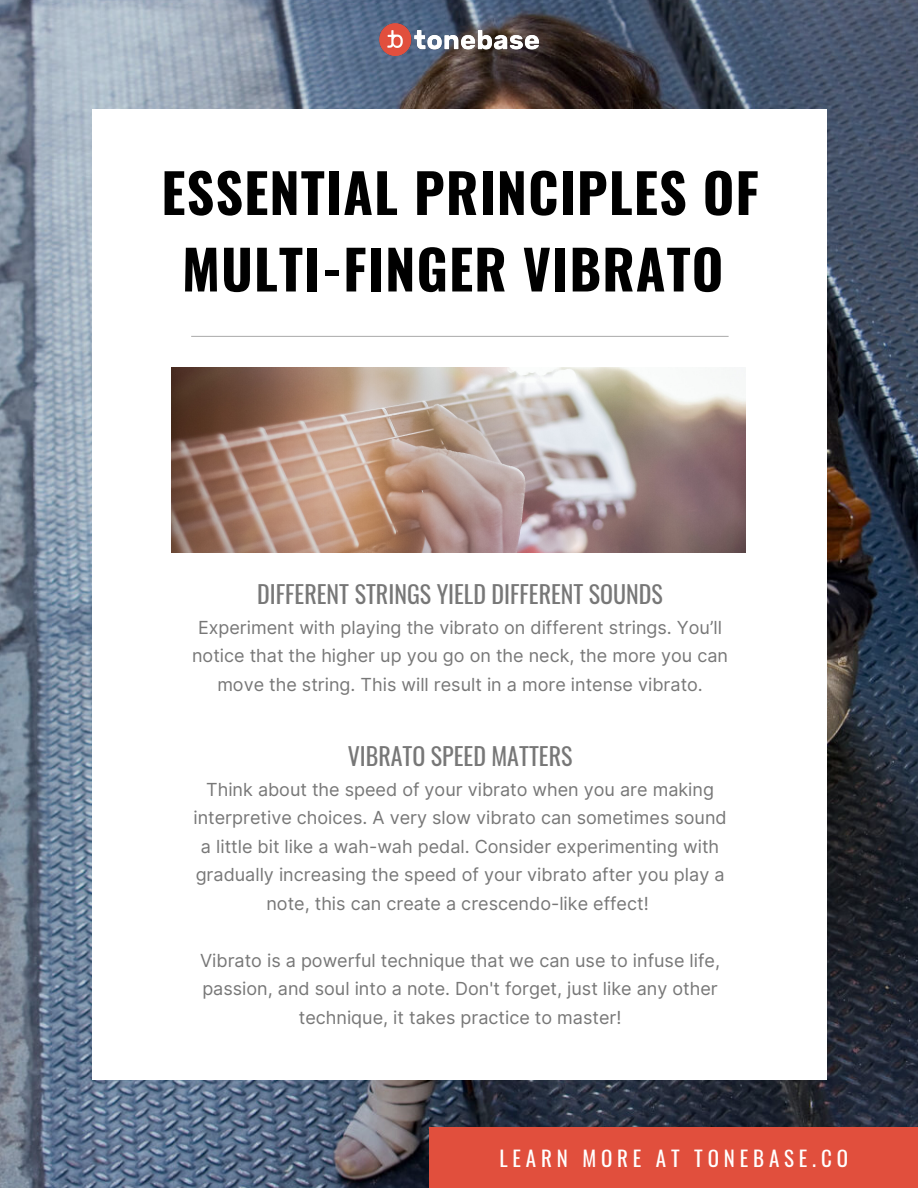
<style>
.page{position:relative;width:918px;height:1188px;background:#fff}
.page>*{position:absolute;margin:0;border:0;box-sizing:border-box;transform-origin:0 0}
.t1{font:700 54px/76.5px "Oswald";letter-spacing:.02em;color:#000;text-align:center}
.t2{font:24px "Oswald";color:#777}
.t3{font:21px "Oswald";letter-spacing:.23em;color:#fff}
.t4{font:18px/28.5px "Inter";color:#777;text-align:center}
</style>
<div class="page">
<img style="left:0;top:0;width:918px;height:1188px">
<div style="left:429px;top:1127px;width:489px;height:61px;background:#e14f3d"></div>
<div style="left:92px;top:109px;width:734px;height:971px;background:#fff"></div>
<img style="left:379px;top:24px;width:160px;height:31px">
<svg style="left:191px;top:336px;width:538px;height:1px"></svg>
<img style="left:172px;top:368px;width:574px;height:184px">
<h1 class="t1" style="left:161px;top:152px;width:599px">ESSENTIAL PRINCIPLES OF<br>MULTI-FINGER VIBRATO</h1>
<h2 class="t2" style="left:257px;top:575px;width:407px">DIFFERENT STRINGS YIELD DIFFERENT SOUNDS</h2>
<p class="t4" style="left:192px;top:613px;width:538px">Experiment with playing the vibrato on different strings. You’ll notice that the higher up you go on the neck, the more you can move the string. This will result in a more intense vibrato.</p>
<h2 class="t2" style="left:348px;top:738px;width:226px">VIBRATO SPEED MATTERS</h2>
<p class="t4" style="left:193px;top:775px;width:535px">Think about the speed of your vibrato when you are making interpretive choices. A very slow vibrato can sometimes sound a little bit like a wah-wah pedal. Consider experimenting with gradually increasing the speed of your vibrato after you play a note, this can create a crescendo-like effect!</p>
<p class="t4" style="left:200px;top:946px;width:522px">Vibrato is a powerful technique that we can use to infuse life, passion, and soul into a note. Don't forget, just like any other technique, it takes practice to master!</p>
<p class="t3" style="left:499px;top:1142px;width:350px">LEARN MORE AT TONEBASE.CO</p>
</div>
